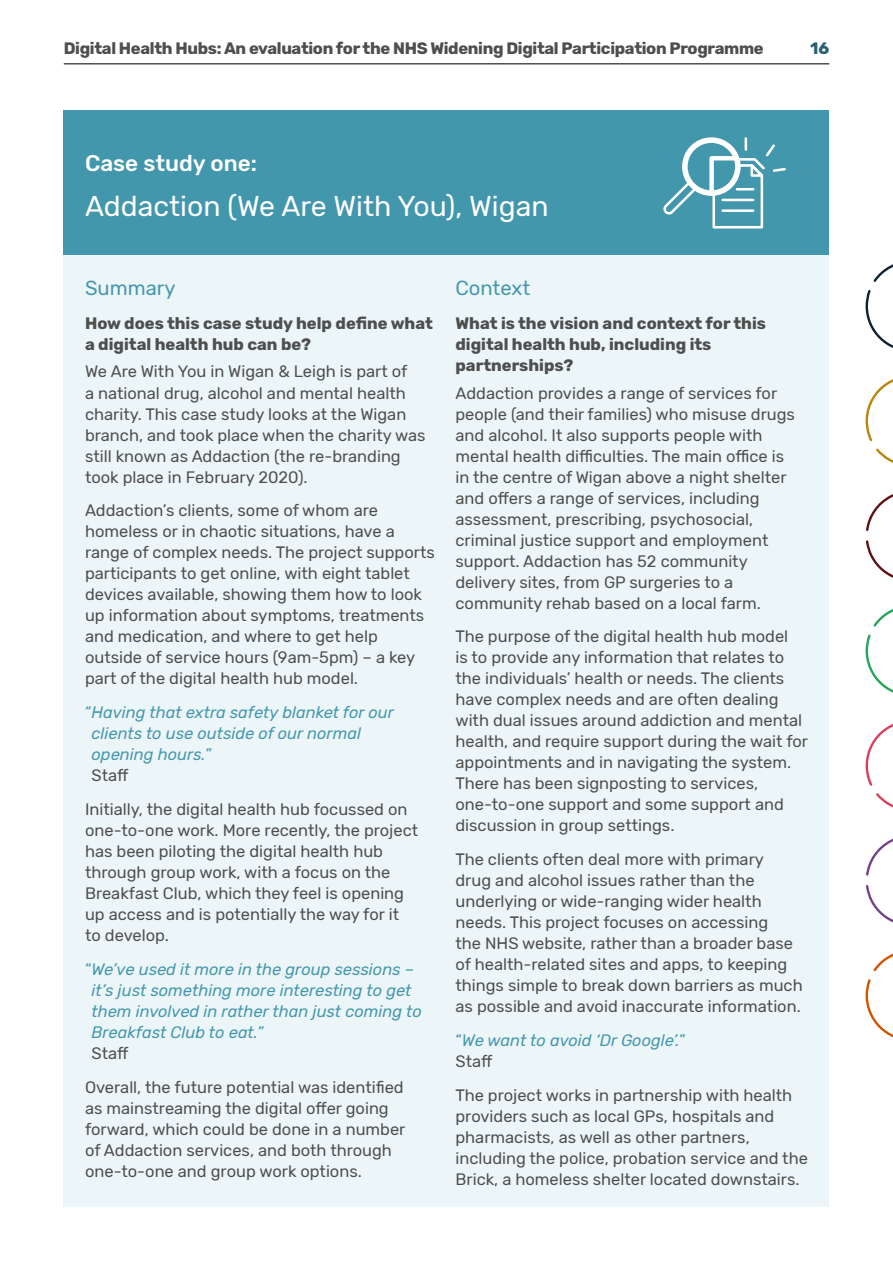
<style>
.page{position:relative;width:893px;height:1263px;background:#fff}
.page>*{position:absolute;margin:0;border:0;box-sizing:border-box;transform-origin:0 0}
.t1{font:28.5px "Rubik";color:#fff}
.t2{font:500 22.5px "Rubik";color:#fff}
.t3{font:20.25px "Rubik";color:#4397ac}
.t4{font:16.5px/21px "Rubik";color:#4d4e4e}
.t5{font:italic 16.5px/21px "Rubik";color:#4397ac}
.t6{font:700 16.5px/21px "Rubik";color:#4d4e4e}
.t7{font:700 16.5px "Rubik";letter-spacing:-.02em;color:#4d4e4e}
.t8{font:700 16.5px "Rubik";color:#295f70}
.s1{font-style:normal}
.s2{font-style:normal;color:#4d4e4e}
</style>
<div class="page">
<svg style="left:865px;top:264px;width:28px;height:84px"></svg>
<svg style="left:865px;top:609px;width:28px;height:84px"></svg>
<svg style="left:865px;top:953px;width:28px;height:85px"></svg>
<svg style="left:865px;top:379px;width:28px;height:84px"></svg>
<svg style="left:865px;top:724px;width:28px;height:84px"></svg>
<svg style="left:866px;top:494px;width:27px;height:84px"></svg>
<svg style="left:866px;top:838px;width:27px;height:85px"></svg>
<hr style="left:64px;top:63px;width:765px;height:2px;background:#4d4e4e">
<div style="left:64px;top:255px;width:765px;height:952px;background:#ecf5f7"></div>
<div style="left:64px;top:111px;width:765px;height:144px;background:#4397ac"></div>
<svg style="left:663px;top:137px;width:123px;height:92px"></svg>
<p class="t7" style="left:64px;top:39px;width:701px">Digital Health Hubs: An evaluation for the NHS Widening Digital Participation Programme</p>
<p class="t8" style="left:810px;top:39px;width:21px">16</p>
<h2 class="t2" style="left:85px;top:150px;width:173px">Case study one:</h2>
<h1 class="t1" style="left:85px;top:190px;width:465px">Addaction (We Are With You), Wigan</h1>
<p class="t3" style="left:85px;top:277px;width:92px">Summary</p>
<p class="t6" style="left:85px;top:313px;width:349px">How does this case study help define what a digital health hub can be?</p>
<p class="t4" style="left:85px;top:362px;width:342px">We Are With You in Wigan &amp; Leigh is part of<br>a national drug, alcohol and mental health charity. This case study looks at the Wigan branch, and took place when the charity was still known as Addaction (the re-branding took place in February 2020).</p>
<p class="t4" style="left:85px;top:500px;width:351px">Addaction’s clients, some of whom are homeless or in chaotic situations, have a range of complex needs. The project supports participants to get online, with eight tablet devices available, showing them how to look up information about symptoms, treatments and medication, and where to get help outside of service hours (9am-5pm) – a key part of the digital health hub model.</p>
<p class="t5" style="left:91px;top:702px;width:304px;text-indent:-6px"><span class="s1">“</span>Having that extra safety blanket for our clients to use outside of our normal opening hours.<span class="s1">”<br></span><span class="s2">Staff</span></p>
<p class="t4" style="left:85px;top:799px;width:335px">Initially, the digital health hub focussed on one-to-one work. More recently, the project has been piloting the digital health hub through group work, with a focus on the Breakfast Club, which they feel is opening up access and is potentially the way for it to develop.</p>
<p class="t5" style="left:91px;top:959px;width:332px;text-indent:-6px"><span class="s1">“</span>We’ve used it more in the group sessions – it’s just something more interesting to get them involved in rather than just coming to<br>Breakfast Club to eat.<span class="s1">”<br></span><span class="s2">Staff</span></p>
<p class="t4" style="left:85px;top:1077px;width:322px">Overall, the future potential was identified as mainstreaming the digital offer going forward, which could be done in a number of Addaction services, and both through one-to-one and group work options.</p>
<p class="t3" style="left:455px;top:277px;width:76px">Context</p>
<p class="t6" style="left:455px;top:313px;width:312px">What is the vision and context for this digital health hub, including its partnerships?</p>
<p class="t4" style="left:455px;top:383px;width:341px">Addaction provides a range of services for people (and their families) who misuse drugs and alcohol. It also supports people with mental health difficulties. The main office is in the centre of Wigan above a night shelter and offers a range of services, including assessment, prescribing, psychosocial, criminal justice support and employment support. Addaction has 52 community delivery sites, from GP surgeries to a community rehab based on a local farm.</p>
<p class="t4" style="left:455px;top:626px;width:354px">The purpose of the digital health hub model<br>is to provide any information that relates to the individuals’ health or needs. The clients have complex needs and are often dealing with dual issues around addiction and mental health, and require support during the wait for appointments and in navigating the system.<br>There has been signposting to services, one-to-one support and some support and discussion in group settings.</p>
<p class="t4" style="left:455px;top:849px;width:349px">The clients often deal more with primary drug and alcohol issues rather than the underlying or wide-ranging wider health needs. This project focuses on accessing<br>the NHS website, rather than a broader base of health-related sites and apps, to keeping things simple to break down barriers as much as possible and avoid inaccurate information.</p>
<p class="t5" style="left:455px;top:1030px;width:232px"><span class="s1">“</span>We want to avoid ‘Dr Google’.<span class="s1">”<br></span><span class="s2">Staff</span></p>
<p class="t4" style="left:455px;top:1085px;width:354px">The project works in partnership with health providers such as local GPs, hospitals and pharmacists, as well as other partners, including the police, probation service and the Brick, a homeless shelter located downstairs.</p>
</div>
